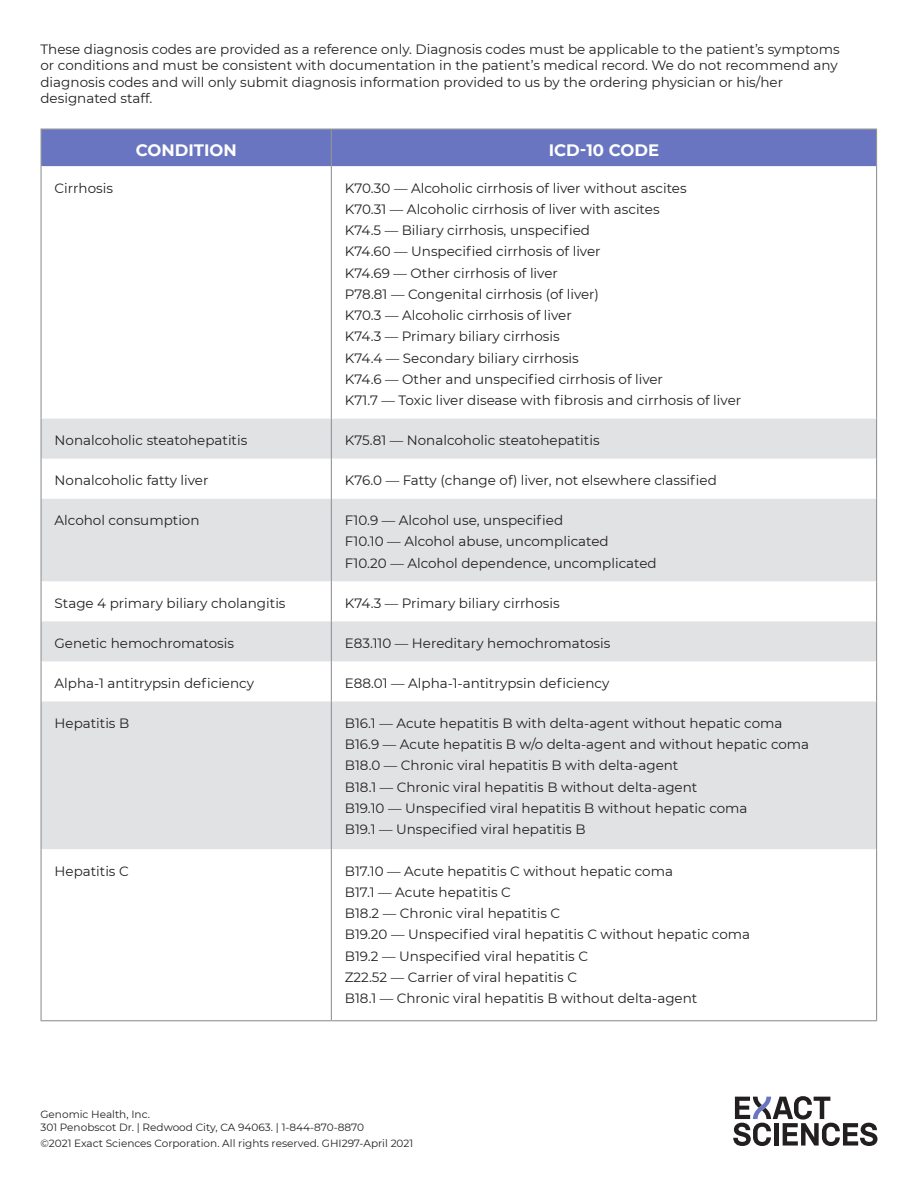
<style>
.page{position:relative;width:918px;height:1188px;background:#fff}
.page>*{position:absolute;margin:0;border:0;box-sizing:border-box;transform-origin:0 0}
.t1{font:700 16.5px "Montserrat";color:#fff}
.t2{font:13.5px/16.5px "Montserrat";color:#231f20}
.t3{font:10.5px/12.6px "Montserrat";color:#231f20}
</style>
<div class="page">
<svg style="left:733px;top:1096px;width:145px;height:50px"></svg>
<div style="left:42px;top:130px;width:834px;height:36px;background:#6975c0"></div>
<svg style="left:42px;top:419px;width:834px;height:430px;fill:#e1e2e4"></svg>
<hr style="left:40px;top:129px;width:291px;height:1px;background:#939598">
<hr style="left:40px;top:130px;width:2px;height:36px;background:#939598">
<hr style="left:331px;top:129px;width:546px;height:1px;background:#939598">
<hr style="left:331px;top:130px;width:1px;height:36px;background:#939598">
<hr style="left:876px;top:130px;width:1px;height:36px;background:#939598">
<hr style="left:40px;top:166px;width:2px;height:253px;background:#939598">
<hr style="left:331px;top:166px;width:1px;height:253px;background:#939598">
<hr style="left:876px;top:166px;width:1px;height:253px;background:#939598">
<hr style="left:40px;top:419px;width:2px;height:40px;background:#939598">
<hr style="left:331px;top:419px;width:1px;height:40px;background:#939598">
<hr style="left:876px;top:419px;width:1px;height:40px;background:#939598">
<hr style="left:40px;top:459px;width:2px;height:40px;background:#939598">
<hr style="left:331px;top:459px;width:1px;height:40px;background:#939598">
<hr style="left:876px;top:459px;width:1px;height:40px;background:#939598">
<hr style="left:40px;top:499px;width:2px;height:82px;background:#939598">
<hr style="left:331px;top:499px;width:1px;height:82px;background:#939598">
<hr style="left:876px;top:499px;width:1px;height:82px;background:#939598">
<hr style="left:40px;top:581px;width:2px;height:40px;background:#939598">
<hr style="left:331px;top:581px;width:1px;height:40px;background:#939598">
<hr style="left:876px;top:581px;width:1px;height:40px;background:#939598">
<hr style="left:40px;top:621px;width:2px;height:40px;background:#939598">
<hr style="left:331px;top:621px;width:1px;height:40px;background:#939598">
<hr style="left:876px;top:621px;width:1px;height:40px;background:#939598">
<hr style="left:40px;top:661px;width:2px;height:40px;background:#939598">
<hr style="left:331px;top:661px;width:1px;height:40px;background:#939598">
<hr style="left:876px;top:661px;width:1px;height:40px;background:#939598">
<hr style="left:40px;top:701px;width:2px;height:148px;background:#939598">
<hr style="left:331px;top:701px;width:1px;height:148px;background:#939598">
<hr style="left:876px;top:701px;width:1px;height:148px;background:#939598">
<hr style="left:40px;top:849px;width:2px;height:171px;background:#939598">
<hr style="left:331px;top:849px;width:1px;height:171px;background:#939598">
<hr style="left:876px;top:849px;width:1px;height:171px;background:#939598">
<hr style="left:40px;top:1020px;width:291px;height:1px;background:#939598">
<hr style="left:331px;top:1020px;width:546px;height:1px;background:#939598">
<p class="t2" style="left:40px;top:40px;width:801px">These diagnosis codes are provided as a reference only. Diagnosis codes must be applicable to the patient’s symptoms or conditions and must be consistent with documentation in the patient’s medical record. We do not recommend any diagnosis codes and will only submit diagnosis information provided to us by the ordering physician or his/her designated staff.</p>
<p class="t1" style="left:136px;top:138px;width:103px">CONDITION</p>
<p class="t1" style="left:549px;top:138px;width:112px">ICD-10 CODE</p>
<p class="t2" style="left:55px;top:179px;width:60px">Cirrhosis</p>
<p class="t2" style="left:345px;top:179px;width:343px">K70.30 — Alcoholic cirrhosis of liver without ascites</p>
<p class="t2" style="left:345px;top:200px;width:316px">K70.31 — Alcoholic cirrhosis of liver with ascites</p>
<p class="t2" style="left:345px;top:222px;width:247px">K74.5 — Biliary cirrhosis, unspecified</p>
<p class="t2" style="left:345px;top:243px;width:257px">K74.60 — Unspecified cirrhosis of liver</p>
<p class="t2" style="left:345px;top:264px;width:215px">K74.69 — Other cirrhosis of liver</p>
<p class="t2" style="left:345px;top:285px;width:256px">P78.81 — Congenital cirrhosis (of liver)</p>
<p class="t2" style="left:345px;top:307px;width:228px">K70.3 — Alcoholic cirrhosis of liver</p>
<p class="t2" style="left:345px;top:328px;width:216px">K74.3 — Primary biliary cirrhosis</p>
<p class="t2" style="left:345px;top:349px;width:235px">K74.4 — Secondary biliary cirrhosis</p>
<p class="t2" style="left:345px;top:370px;width:320px">K74.6 — Other and unspecified cirrhosis of liver</p>
<p class="t2" style="left:345px;top:392px;width:398px">K71.7 — Toxic liver disease with fibrosis and cirrhosis of liver</p>
<p class="t2" style="left:55px;top:432px;width:194px">Nonalcoholic steatohepatitis</p>
<p class="t2" style="left:345px;top:432px;width:256px">K75.81 — Nonalcoholic steatohepatitis</p>
<p class="t2" style="left:55px;top:472px;width:155px">Nonalcoholic fatty liver</p>
<p class="t2" style="left:345px;top:472px;width:374px">K76.0 — Fatty (change of) liver, not elsewhere classified</p>
<p class="t2" style="left:55px;top:512px;width:147px">Alcohol consumption</p>
<p class="t2" style="left:345px;top:512px;width:220px">F10.9 — Alcohol use, unspecified</p>
<p class="t2" style="left:345px;top:533px;width:265px">F10.10 — Alcohol abuse, uncomplicated</p>
<p class="t2" style="left:345px;top:554px;width:313px">F10.20 — Alcohol dependence, uncomplicated</p>
<p class="t2" style="left:55px;top:594px;width:233px">Stage 4 primary biliary cholangitis</p>
<p class="t2" style="left:345px;top:594px;width:216px">K74.3 — Primary biliary cirrhosis</p>
<p class="t2" style="left:55px;top:634px;width:181px">Genetic hemochromatosis</p>
<p class="t2" style="left:345px;top:634px;width:267px">E83.110 — Hereditary hemochromatosis</p>
<p class="t2" style="left:55px;top:674px;width:201px">Alpha-1 antitrypsin deficiency</p>
<p class="t2" style="left:345px;top:674px;width:266px">E88.01 — Alpha-1-antitrypsin deficiency</p>
<p class="t2" style="left:55px;top:714px;width:76px">Hepatitis B</p>
<p class="t2" style="left:345px;top:714px;width:439px">B16.1 — Acute hepatitis B with delta-agent without hepatic coma</p>
<p class="t2" style="left:345px;top:736px;width:466px">B16.9 — Acute hepatitis B w/o delta-agent and without hepatic coma</p>
<p class="t2" style="left:345px;top:757px;width:335px">B18.0 — Chronic viral hepatitis B with delta-agent</p>
<p class="t2" style="left:345px;top:778px;width:354px">B18.1 — Chronic viral hepatitis B without delta-agent</p>
<p class="t2" style="left:345px;top:799px;width:404px">B19.10 — Unspecified viral hepatitis B without hepatic coma</p>
<p class="t2" style="left:345px;top:821px;width:242px">B19.1 — Unspecified viral hepatitis B</p>
<p class="t2" style="left:55px;top:862px;width:76px">Hepatitis C</p>
<p class="t2" style="left:345px;top:862px;width:330px">B17.10 — Acute hepatitis C without hepatic coma</p>
<p class="t2" style="left:345px;top:883px;width:168px">B17.1 — Acute hepatitis C</p>
<p class="t2" style="left:345px;top:905px;width:217px">B18.2 — Chronic viral hepatitis C</p>
<p class="t2" style="left:345px;top:926px;width:407px">B19.20 — Unspecified viral hepatitis C without hepatic coma</p>
<p class="t2" style="left:345px;top:947px;width:245px">B19.2 — Unspecified viral hepatitis C</p>
<p class="t2" style="left:345px;top:968px;width:234px">Z22.52 — Carrier of viral hepatitis C</p>
<p class="t2" style="left:345px;top:990px;width:354px">B18.1 — Chronic viral hepatitis B without delta-agent</p>
<p class="t3" style="left:40px;top:1108px;width:325px">Genomic Health, Inc.<br>301 Penobscot Dr. | Redwood City, CA 94063. | 1-844-870-8870</p>
<p class="t3" style="left:40px;top:1137px;width:374px">©2021 Exact Sciences Corporation. All rights reserved. GHI297-April 2021</p>
</div>
